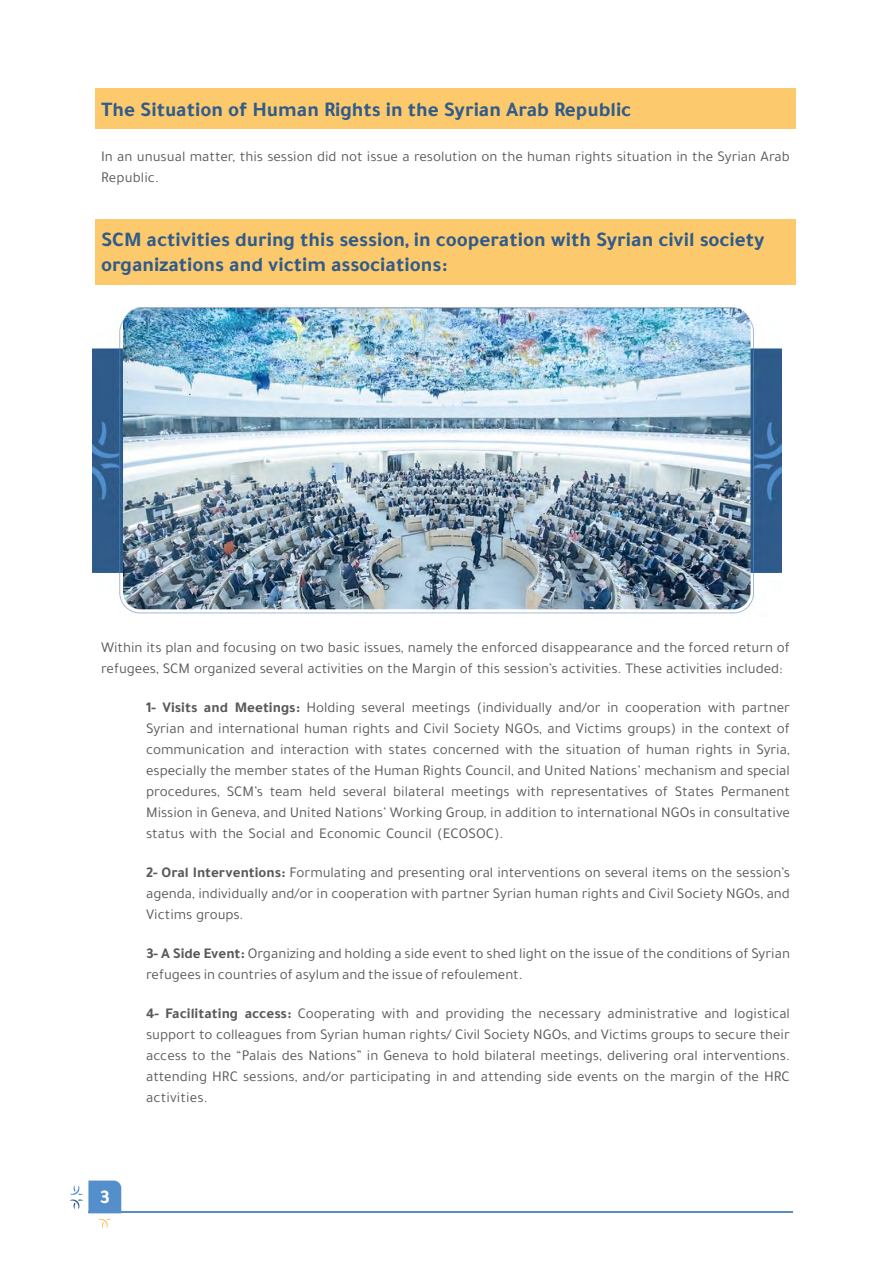
<style>
.page{position:relative;width:893px;height:1263px;background:#fff}
.page>*{position:absolute;margin:0;border:0;box-sizing:border-box;transform-origin:0 0}
.t1{font:700 21px/25.2px "Tajawal";color:#315b8a}
.t2{font:700 19.5px "Tajawal";color:#fff}
.t3{font:15px/21px "Tajawal";color:#58595b}
.s1{font-weight:700}
</style>
<div class="page">
<svg style="left:99px;top:1219px;width:12px;height:9px"></svg>
<svg style="left:70px;top:1180px;width:51px;height:31px"></svg>
<hr style="left:88px;top:1211px;width:705px;height:2px;background:#548fcc">
<div style="left:95px;top:89px;width:701px;height:40px;background:#fcca6c"></div>
<div style="left:95px;top:219px;width:701px;height:65px;background:#fcca6c"></div>
<img style="left:93px;top:306px;width:689px;height:308px">
<h1 class="t1" style="left:101px;top:96px;width:532px">The Situation of Human Rights in the Syrian Arab Republic</h1>
<p class="t3" style="left:101px;top:145px;width:690px">In an unusual matter, this session did not issue a resolution on the human rights situation in the Syrian Arab<br>Republic.</p>
<h1 class="t1" style="left:101px;top:226px;width:665px">SCM activities during this session in, cooperation with Syrian civil society organizations and victim associations:</h1>
<p class="t3" style="left:101px;top:637px;width:690px">Within its plan and focusing on two basic issues, namely the enforced disappearance and the forced return of refugees, SCM organized several activities on the Margin of this sessions’ activities. These activities included:</p>
<p class="t3" style="left:146px;top:697px;width:645px;text-align:right"><span class="s1">1- Visits and Meetings:</span> Holding several meetings (individually and/or in cooperation with partner Syrian and international human rights and Civil Society NGOs, and Victims groups) in the context of communication and interaction with states concerned with the situation of human rights in Syria, especially the member states of the Human Rights Council, and United Nations’ mechanism and special Permanent</p>
<p class="t3" style="left:227px;top:781px;width:38px">SCM s’</p>
<p class="t3" style="left:309px;top:781px;width:28px">held</p>
<p class="t3" style="left:343px;top:781px;width:45px">several</p>
<p class="t3" style="left:393px;top:781px;width:53px">bilateral</p>
<p class="t3" style="left:451px;top:781px;width:60px">meetings</p>
<p class="t3" style="left:517px;top:781px;width:29px">with</p>
<p class="t3" style="left:551px;top:781px;width:99px">representatives</p>
<p class="t3" style="left:655px;top:781px;width:15px">of</p>
<p class="t3" style="left:675px;top:781px;width:41px">States</p>
<p class="t3" style="left:146px;top:781px;width:645px">procedures,<br>Mission in Geneva, and United Nations’ Working Group in, addition to international NGOs in consultative status with the Social and Economic Council (ECOSOC .(</p>
<p class="t3" style="left:146px;top:862px;width:645px;text-align:justify"><span class="s1">2- Oral Interventions:</span> Formulating and presenting oral interventions on several items on the sessions’ agenda, individually and/or in cooperation with partner Syrian human rights and Civil Society NGOs, and Victims groups.</p>
<p class="t3" style="left:146px;top:943px;width:645px"><span class="s1">3- A Side Event:</span> Organizing and holding a side event to shed light on the issue of the conditions of Syrian refugees in countries of asylum and the issue of refoulement.</p>
<p class="t3" style="left:146px;top:1003px;width:645px;text-align:justify"><span class="s1">4- Facilitating access:</span> Cooperating with and providing the necessary administrative and logistical support to colleagues from Syrian human rights/ Civil Society NGOs, and Victims groups to secure their access to the “Palais des Nations” in Geneva to hold bilateral meetings, delivering oral interventions. attending HRC sessions, and/or participating in and attending side events on the margin of the HRC activities.</p>
<p class="t3" style="left:270px;top:781px;width:34px">team</p>
<h2 class="t2" style="left:100px;top:1182px;width:11px">3</h2>
</div>
